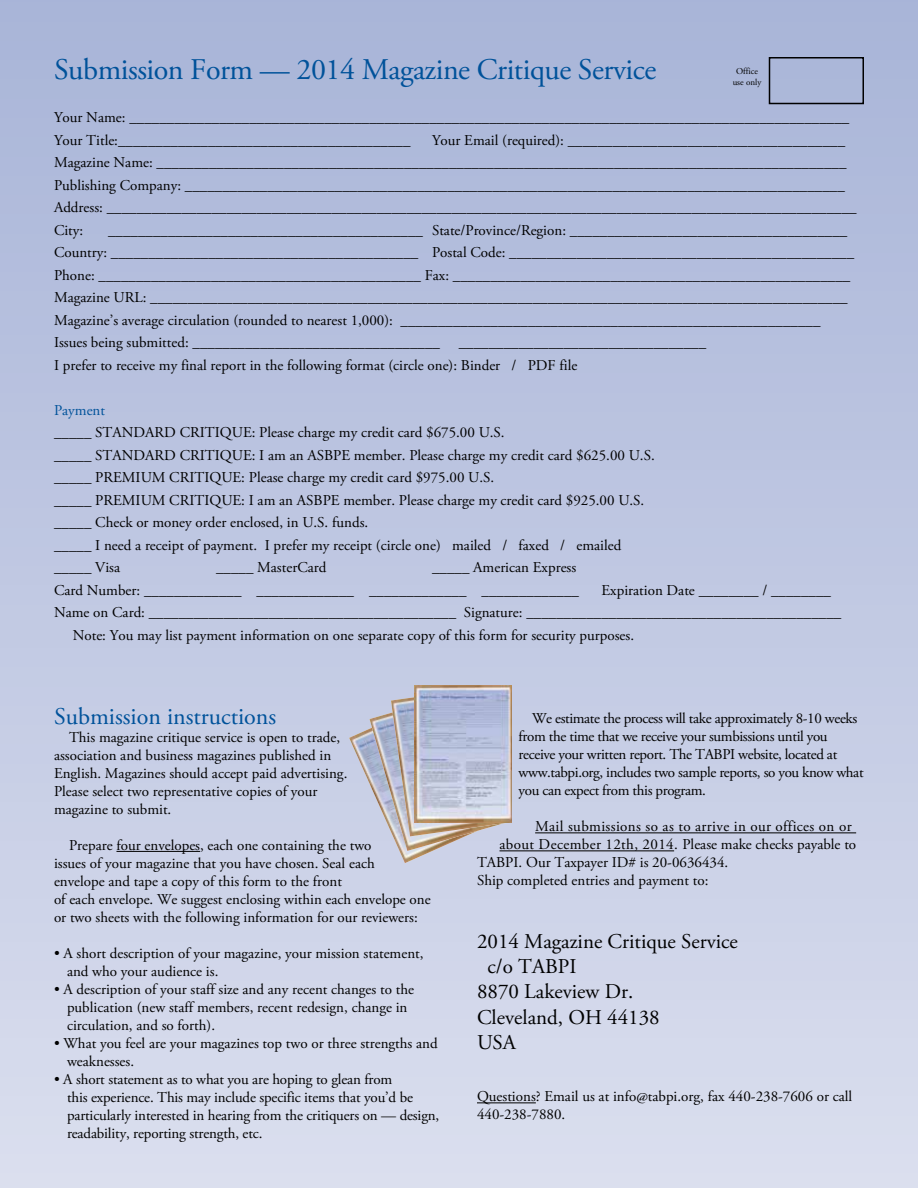
<style>
.page{position:relative;width:918px;height:1188px;background:#fff}
.page>*{position:absolute;margin:0;border:0;box-sizing:border-box;transform-origin:0 0}
.t1{font:30px "Adobe Garamond Pro";letter-spacing:-.015em;color:#00529a}
.t2{font:24px "Adobe Garamond Pro";color:#00529a}
.t3{font:21px "Adobe Garamond Pro";color:#000}
.t4{font:15px/22.5px "Adobe Garamond Pro";color:#000}
.t5{font:15px/18px "Adobe Garamond Pro";letter-spacing:-.025em;color:#000}
.t6{font:15px "Adobe Garamond Pro";letter-spacing:.025em;color:#000}
.t7{font:15px "Adobe Garamond Pro";color:#00529a}
.t8{font:9px/10.8px "Adobe Garamond Pro";color:#000;text-align:center}
</style>
<div class="page">
<div style="left:0;top:0;width:918px;height:1188px;background:linear-gradient(to bottom,#a8b4d7,#dadeee)"></div>
<hr style="left:116px;top:851px;width:84px;height:1px;background:#000">
<hr style="left:535px;top:832px;width:321px;height:1px;background:#000">
<hr style="left:500px;top:850px;width:174px;height:1px;background:#000">
<hr style="left:477px;top:1102px;width:59px;height:1px;background:#000">
<div style="left:769px;top:57px;width:95px;height:47px;border:2px solid #000"></div>
<svg style="left:349px;top:687px;width:157px;height:176px"></svg>
<img style="left:391px;top:687px;width:115px;height:149px">
<img style="left:415px;top:685px;width:97px;height:138px">
<h1 class="t1" style="left:54px;top:51px;width:604px">Submission Form — 2014 Magazine Critique Service</h1>
<p class="t4" style="left:54px;top:107px;width:797px">Your Name: ________________________________________________________________________________________________<br>Your Title:_______________________________________</p>
<p class="t8" style="left:733px;top:66px;width:30px">Office use only</p>
<p class="t4" style="left:54px;top:129px;width:804px;text-indent:378px">Your Email (required): _____________________________________ Magazine Name: ____________________________________________________________________________________________ Publishing Company: ________________________________________________________________________________________ Address: ____________________________________________________________________________________________________ City:</p>
<p class="t4" style="left:54px;top:219px;width:802px;text-indent:54px">__________________________________________ State/Province/Region: _____________________________________ Country: _________________________________________ Postal Code: ______________________________________________ Phone: ___________________________________________ Fax: _____________________________________________________ Magazine URL: _____________________________________________________________________________________________ Magazine’s average circulation (rounded to nearest 1,000): ________________________________________________________ Issues being submitted: _________________________________</p>
<p class="t4" style="left:54px;top:332px;width:654px;text-indent:405px">_________________________________<br>I prefer to receive my final report in the following format (circle one): Binder / PDF file</p>
<p class="t7" style="left:54px;top:401px;width:53px">Payment</p>
<p class="t4" style="left:54px;top:422px;width:602px">_____ STANDARD CRITIQUE: Please charge my credit card $675.00 U.S.<br>_____ STANDARD CRITIQUE: I am an ASBPE member. Please charge my credit card $625.00 U.S. _____ PREMIUM CRITIQUE: Please charge my credit card $975.00 U.S.<br>_____ PREMIUM CRITIQUE: I am an ASBPE member. Please charge my credit card $925.00 U.S. _____ Check or money order enclosed, in U.S. funds.<br>_____ I need a receipt of payment. I prefer my receipt (circle one) mailed / faxed / emailed _____ Visa</p>
<p class="t4" style="left:216px;top:557px;width:112px">_____ MasterCard</p>
<p class="t4" style="left:54px;top:557px;width:527px;text-align:right">_____ American Express<br>Card Number: _____________ _____________ _____________ _____________</p>
<p class="t4" style="left:602px;top:579px;width:231px">Expiration Date ________ / ________</p>
<p class="t4" style="left:54px;top:602px;width:789px">Name on Card: _________________________________________ Signature: __________________________________________</p>
<p class="t4" style="left:73px;top:624px;width:563px">Note: You may list payment information on one separate copy of this form for security purposes.</p>
<h2 class="t2" style="left:54px;top:702px;width:224px">Submission instructions</h2>
<p class="t4" style="left:54px;top:729px;width:295px;line-height:18px;text-indent:15px">This magazine critique service is open to trade, association and business magazines published in English. Magazines should accept paid advertising.<br>Please select two representative copies of your magazine to submit.</p>
<p class="t4" style="left:54px;top:837px;width:378px;line-height:18px;text-indent:15px">Prepare four envelopes, each one containing the two<br>issues of your magazine that you have chosen. Seal each<br>envelope and tape a copy of this form to the front<br>of each envelope. We suggest enclosing within each envelope one or two sheets with the following information for our reviewers:</p>
<p class="t4" style="left:67px;top:945px;width:358px;line-height:18px;text-indent:-13px">• A short description of your magazine, your mission statement, and who your audience is.</p>
<p class="t4" style="left:67px;top:981px;width:349px;line-height:18px;text-indent:-13px">• A description of your staff size and any recent changes to the publication (new staff members, recent redesign, change in circulation, and so forth).</p>
<p class="t4" style="left:67px;top:1035px;width:372px;line-height:18px;text-indent:-13px">• What you feel are your magazines top two or three strengths and weaknesses.</p>
<p class="t4" style="left:67px;top:1071px;width:374px;line-height:18px;text-indent:-13px">• A short statement as to what you are hoping to glean from<br>this experience. This may include specific items that you’d be particularly interested in hearing from the critiquers on — design, readability, reporting strength, etc.</p>
<p class="t5" style="left:519px;top:710px;width:346px;text-indent:14px">We estimate the process will take approximately 8-10 weeks from the time that we receive your sumbissions until you receive your written report. The TABPI website, located at www.tabpi.org, includes two sample reports, so you know what you can expect from this program.</p>
<p class="t6" style="left:535px;top:818px;width:318px">Mail submissions so as to arrive in our offices on or</p>
<p class="t4" style="left:500px;top:834px;width:358px">about December 12th, 2014. Please make checks payable to</p>
<p class="t4" style="left:477px;top:852px;width:253px">TABPI. Our Taxpayer ID# is 20-0636434.</p>
<p class="t4" style="left:477px;top:870px;width:233px">Ship completed entries and payment to:</p>
<h3 class="t3" style="left:477px;top:929px;width:262px">2014 Magazine Critique Service</h3>
<h3 class="t3" style="left:488px;top:954px;width:90px">c/o TABPI</h3>
<h3 class="t3" style="left:477px;top:979px;width:158px">8870 Lakeview Dr.</h3>
<h3 class="t3" style="left:477px;top:1004px;width:184px">Cleveland, OH 44138</h3>
<h3 class="t3" style="left:477px;top:1030px;width:41px">USA</h3>
<p class="t4" style="left:477px;top:1088px;width:377px;line-height:18px">Questions? Email us at info@tabpi.org, fax 440-238-7606 or call<br>440-238-7880.</p>
</div>
